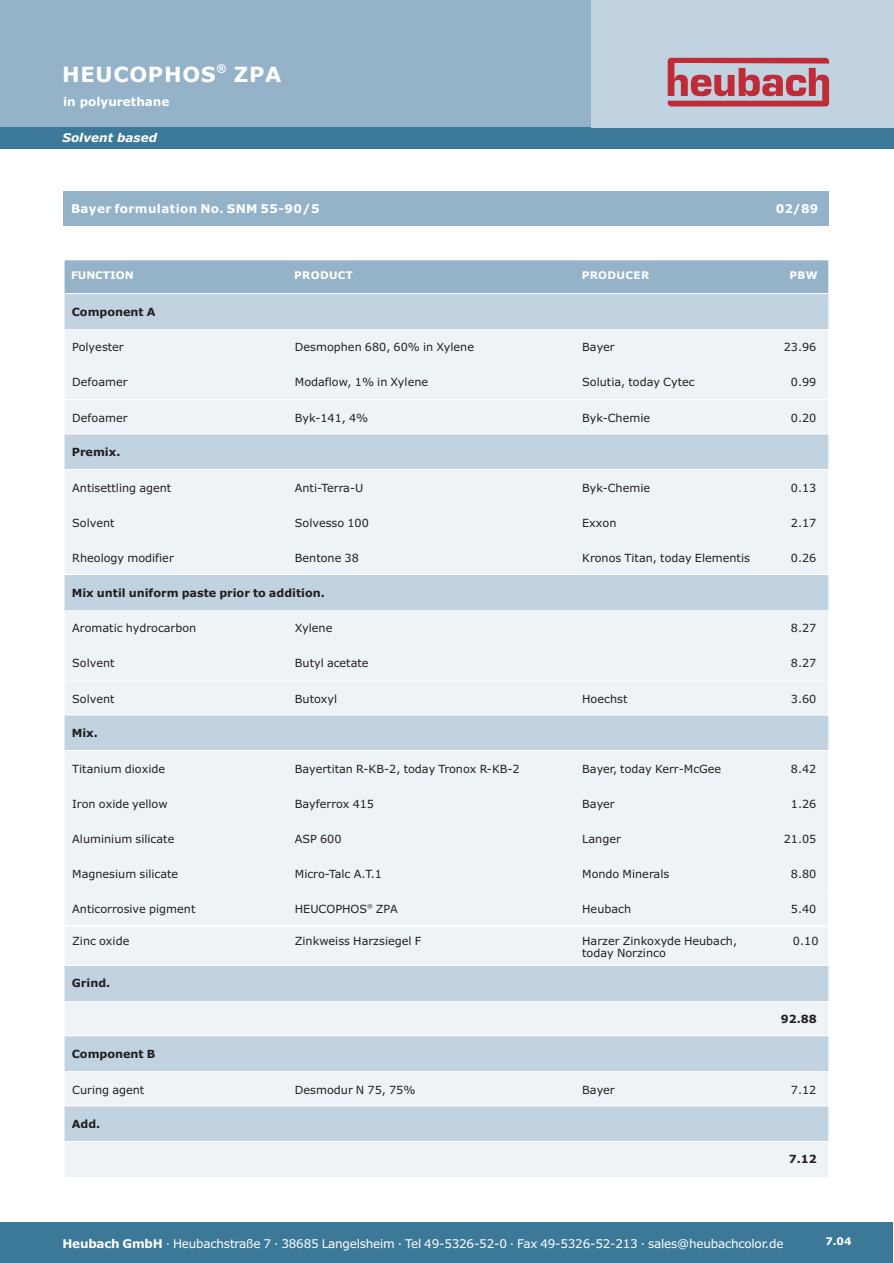
<style>
.page{position:relative;width:894px;height:1263px;background:#fff}
.page>*{position:absolute;margin:0;border:0;box-sizing:border-box;transform-origin:0 0}
.t1{font:700 21px "Verdana";letter-spacing:.035em;color:#fff}
.t2{font:12px "Verdana";letter-spacing:-.02em;color:#fff}
.t3{font:700 12px "Verdana";letter-spacing:.035em;color:#fff}
.t4{font:700 12px "Verdana";color:#fff}
.t5{font:italic 700 12px "Verdana";color:#fff}
.t6{font:11.25px/11.6px "Verdana";color:#231f20}
.t7{font:700 11.25px "Verdana";color:#231f20}
.t8{font:700 10.5px "Verdana";letter-spacing:.035em;color:#fff}
.t9{font:700 10.5px "Verdana";color:#fff}
.t10{font:5.7px "Verdana";color:#231f20}
.s1{font-weight:700}
</style>
<div class="page">
<div style="left:0;top:0;width:591px;height:128px;background:#94b3c9"></div>
<div style="left:0;top:128px;width:894px;height:21px;background:#3c7998"></div>
<div style="left:591px;top:0;width:303px;height:128px;background:#c1d2e0"></div>
<div style="left:64px;top:192px;width:765px;height:34px;background:#94b3c9"></div>
<div style="left:64px;top:260px;width:765px;height:34px;background:#94b3c9"></div>
<div style="left:0;top:1222px;width:893px;height:41px;background:#3c7998"></div>
<div style="left:64px;top:1072px;width:765px;height:34px;background:#eef3f7"></div>
<div style="left:64px;top:892px;width:765px;height:34px;background:#eef3f7"></div>
<div style="left:64px;top:857px;width:765px;height:34px;background:#eef3f7"></div>
<div style="left:64px;top:821px;width:765px;height:34px;background:#eef3f7"></div>
<div style="left:64px;top:786px;width:765px;height:34px;background:#eef3f7"></div>
<div style="left:64px;top:751px;width:765px;height:34px;background:#eef3f7"></div>
<div style="left:64px;top:681px;width:765px;height:34px;background:#eef3f7"></div>
<div style="left:64px;top:646px;width:765px;height:34px;background:#eef3f7"></div>
<div style="left:64px;top:611px;width:765px;height:34px;background:#eef3f7"></div>
<div style="left:64px;top:541px;width:765px;height:34px;background:#eef3f7"></div>
<div style="left:64px;top:505px;width:765px;height:34px;background:#eef3f7"></div>
<div style="left:64px;top:470px;width:765px;height:34px;background:#eef3f7"></div>
<div style="left:64px;top:400px;width:765px;height:34px;background:#eef3f7"></div>
<div style="left:64px;top:365px;width:765px;height:34px;background:#eef3f7"></div>
<div style="left:64px;top:330px;width:765px;height:34px;background:#eef3f7"></div>
<div style="left:64px;top:927px;width:765px;height:38px;background:#eef3f7"></div>
<div style="left:64px;top:1142px;width:765px;height:34px;background:#eef3f7"></div>
<div style="left:64px;top:1001px;width:765px;height:34px;background:#eef3f7"></div>
<div style="left:64px;top:1107px;width:765px;height:34px;background:#c1d2e0"></div>
<div style="left:64px;top:1037px;width:765px;height:34px;background:#c1d2e0"></div>
<div style="left:64px;top:966px;width:765px;height:34px;background:#c1d2e0"></div>
<div style="left:64px;top:716px;width:765px;height:34px;background:#c1d2e0"></div>
<div style="left:64px;top:575px;width:765px;height:34px;background:#c1d2e0"></div>
<hr style="left:64px;top:574px;width:765px;height:1px;background:#fff">
<div style="left:64px;top:435px;width:765px;height:34px;background:#c1d2e0"></div>
<div style="left:64px;top:294px;width:765px;height:34px;background:#c1d2e0"></div>
<hr style="left:64px;top:293px;width:765px;height:1px;background:#fff">
<svg style="left:668px;top:58px;width:161px;height:48px"></svg>
<p class="t8" style="left:217px;top:64px;width:12px">®</p>
<h1 class="t1" style="left:62px;top:66px;width:221px">HEUCOPHOS ZPA</h1>
<p class="t4" style="left:63px;top:97px;width:108px">in polyurethane</p>
<p class="t5" style="left:63px;top:133px;width:96px">Solvent based</p>
<p class="t3" style="left:71px;top:204px;width:250px">Bayer formulation No. SNM 55-90/5</p>
<p class="t3" style="left:776px;top:204px;width:44px">02/89</p>
<p class="t9" style="left:71px;top:271px;width:64px">FUNCTION</p>
<p class="t8" style="left:294px;top:271px;width:60px">PRODUCT</p>
<p class="t8" style="left:582px;top:271px;width:69px">PRODUCER</p>
<p class="t8" style="left:790px;top:271px;width:30px">PBW</p>
<p class="t7" style="left:72px;top:307px;width:85px">Component A</p>
<p class="t6" style="left:72px;top:342px;width:53px">Polyester</p>
<p class="t6" style="left:295px;top:342px;width:181px">Desmophen 680, 60% in Xylene</p>
<p class="t6" style="left:582px;top:342px;width:34px">Bayer</p>
<p class="t6" style="left:784px;top:342px;width:34px">23.96</p>
<p class="t6" style="left:72px;top:378px;width:57px">Defoamer</p>
<p class="t6" style="left:295px;top:378px;width:135px">Modaflow, 1% in Xylene</p>
<p class="t6" style="left:582px;top:378px;width:114px">Solutia, today Cytec</p>
<p class="t6" style="left:791px;top:378px;width:27px">0.99</p>
<p class="t6" style="left:72px;top:413px;width:57px">Defoamer</p>
<p class="t6" style="left:295px;top:413px;width:75px">Byk-141, 4%</p>
<p class="t6" style="left:582px;top:413px;width:69px">Byk-Chemie</p>
<p class="t6" style="left:791px;top:413px;width:27px">0.20</p>
<p class="t7" style="left:72px;top:447px;width:50px">Premix.</p>
<p class="t6" style="left:72px;top:483px;width:101px">Antisettling agent</p>
<p class="t6" style="left:295px;top:483px;width:70px">Anti-Terra-U</p>
<p class="t6" style="left:582px;top:483px;width:69px">Byk-Chemie</p>
<p class="t6" style="left:791px;top:483px;width:27px">0.13</p>
<p class="t6" style="left:72px;top:518px;width:44px">Solvent</p>
<p class="t6" style="left:295px;top:518px;width:76px">Solvesso 100</p>
<p class="t6" style="left:582px;top:518px;width:36px">Exxon</p>
<p class="t6" style="left:791px;top:518px;width:27px">2.17</p>
<p class="t6" style="left:72px;top:553px;width:103px">Rheology modifier</p>
<p class="t6" style="left:295px;top:553px;width:66px">Bentone 38</p>
<p class="t6" style="left:582px;top:553px;width:169px">Kronos Titan, today Elementis</p>
<p class="t6" style="left:791px;top:553px;width:27px">0.26</p>
<p class="t7" style="left:72px;top:588px;width:255px">Mix until uniform paste prior to addition.</p>
<p class="t6" style="left:72px;top:623px;width:126px">Aromatic hydrocarbon</p>
<p class="t6" style="left:295px;top:623px;width:39px">Xylene</p>
<p class="t6" style="left:791px;top:623px;width:27px">8.27</p>
<p class="t6" style="left:72px;top:658px;width:44px">Solvent</p>
<p class="t6" style="left:295px;top:658px;width:75px">Butyl acetate</p>
<p class="t6" style="left:791px;top:658px;width:27px">8.27</p>
<p class="t6" style="left:72px;top:694px;width:44px">Solvent</p>
<p class="t6" style="left:295px;top:694px;width:44px">Butoxyl</p>
<p class="t6" style="left:582px;top:694px;width:47px">Hoechst</p>
<p class="t6" style="left:791px;top:694px;width:27px">3.60</p>
<p class="t7" style="left:72px;top:728px;width:28px">Mix.</p>
<p class="t6" style="left:72px;top:764px;width:94px">Titanium dioxide</p>
<p class="t6" style="left:295px;top:764px;width:226px">Bayertitan R-KB-2, today Tronox R-KB-2</p>
<p class="t6" style="left:582px;top:764px;width:141px">Bayer, today Kerr-McGee</p>
<p class="t6" style="left:791px;top:764px;width:27px">8.42</p>
<p class="t6" style="left:72px;top:799px;width:97px">Iron oxide yellow</p>
<p class="t6" style="left:295px;top:799px;width:81px">Bayferrox 415</p>
<p class="t6" style="left:582px;top:799px;width:34px">Bayer</p>
<p class="t6" style="left:791px;top:799px;width:27px">1.26</p>
<p class="t6" style="left:72px;top:834px;width:104px">Aluminium silicate</p>
<p class="t6" style="left:295px;top:834px;width:48px">ASP 600</p>
<p class="t6" style="left:582px;top:834px;width:40px">Langer</p>
<p class="t6" style="left:784px;top:834px;width:34px">21.05</p>
<p class="t6" style="left:72px;top:869px;width:108px">Magnesium silicate</p>
<p class="t6" style="left:295px;top:869px;width:89px">Micro-Talc A.T.1</p>
<p class="t6" style="left:582px;top:869px;width:89px">Mondo Minerals</p>
<p class="t6" style="left:791px;top:869px;width:27px">8.80</p>
<p class="t6" style="left:72px;top:905px;width:125px">Anticorrosive pigment</p>
<p class="t10" style="left:367px;top:903px;width:7px">®</p>
<p class="t6" style="left:295px;top:905px;width:104px">HEUCOPHOS ZPA</p>
<p class="t6" style="left:582px;top:905px;width:51px">Heubach</p>
<p class="t6" style="left:791px;top:905px;width:27px">5.40</p>
<p class="t6" style="left:72px;top:936px;width:59px">Zinc oxide</p>
<p class="t6" style="left:295px;top:936px;width:128px">Zinkweiss Harzsiegel F</p>
<p class="t6" style="left:582px;top:936px;width:156px">Harzer Zinkoxyde Heubach, today Norzinco</p>
<p class="t6" style="left:793px;top:936px;width:27px">0.10</p>
<p class="t7" style="left:72px;top:979px;width:40px">Grind.</p>
<p class="t7" style="left:72px;top:1049px;width:85px">Component B</p>
<p class="t7" style="left:781px;top:1014px;width:38px">92.88</p>
<p class="t6" style="left:72px;top:1085px;width:74px">Curing agent</p>
<p class="t6" style="left:295px;top:1085px;width:122px">Desmodur N 75, 75%</p>
<p class="t6" style="left:582px;top:1085px;width:34px">Bayer</p>
<p class="t6" style="left:791px;top:1085px;width:27px">7.12</p>
<p class="t7" style="left:72px;top:1119px;width:30px">Add.</p>
<p class="t7" style="left:789px;top:1155px;width:30px">7.12</p>
<p class="t2" style="left:166px;top:1235px;width:6px">.</p>
<p class="t2" style="left:274px;top:1235px;width:6px">.</p>
<p class="t2" style="left:398px;top:1235px;width:6px">.</p>
<p class="t2" style="left:510px;top:1235px;width:6px">.</p>
<p class="t2" style="left:641px;top:1235px;width:6px">.</p>
<p class="t8" style="left:825px;top:1237px;width:28px">7.04</p>
<p class="t2" style="left:62px;top:1238px;width:723px"><span class="s1">Heubach GmbH</span> Heubachstraße 7 38685 Langelsheim Tel 49-5326-52-0 Fax 49-5326-52-213 sales@heubachcolor.de</p>
</div>
